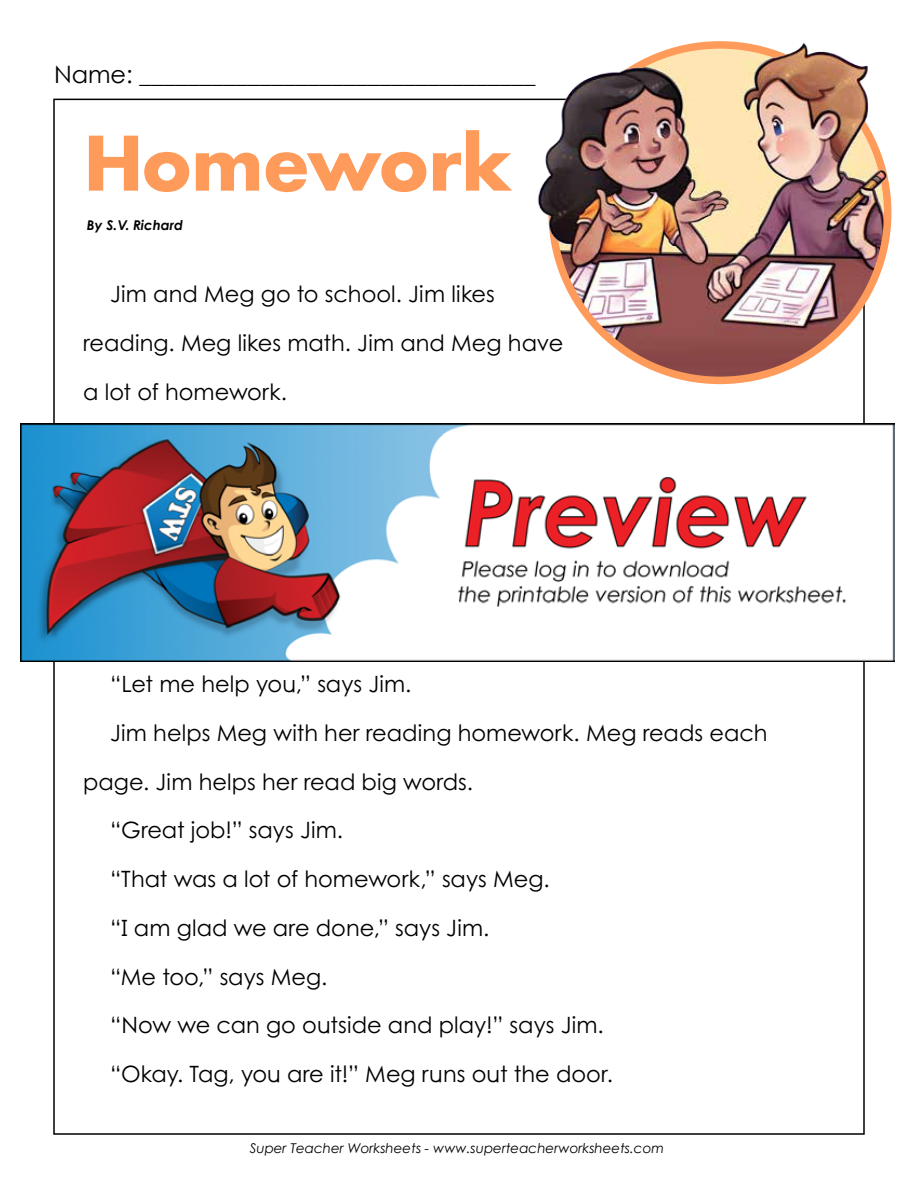
<style>
.page{position:relative;width:918px;height:1188px;background:#fff}
.page>*{position:absolute;margin:0;border:0;box-sizing:border-box;transform-origin:0 0}
.t1{font:700 82.5px "Aharoni";letter-spacing:-.01em;color:#fe9b5a}
.t2{font:24px "Century Gothic 2";color:#000}
.t3{font:22.5px/48.8px "Century STW4";color:#000}
.t4{font:italic 13.5px "Century Gothic 2";color:#000}
.t5{font:italic 700 13.5px "Century STW3";color:#000}
</style>
<div class="page">
<img style="left:552px;top:45px;width:336px;height:335px;border-radius:168px">
<img style="left:531px;top:41px;width:361px;height:216px">
<img style="left:21px;top:423px;width:873px;height:239px">
<p class="t2" style="left:54px;top:57px;width:483px">Name: _________________________________</p>
<h1 class="t1" style="left:83px;top:130px;width:431px">Homework</h1>
<p class="t5" style="left:87px;top:214px;width:98px">By S. V. Richard</p>
<p class="t3" style="left:83px;top:269px;width:482px;text-indent:27px">Jim and Meg go to school. Jim likes reading. Meg likes math. Jim and Meg have a lot of homework.</p>
<p class="t3" style="left:110px;top:659px;width:303px">“Let me help you,” says Jim.</p>
<p class="t3" style="left:110px;top:708px;width:659px">Jim helps Meg with her reading homework. Meg reads each</p>
<p class="t3" style="left:83px;top:757px;width:392px">page. Jim helps her read big words.</p>
<p class="t3" style="left:110px;top:805px;width:234px">“Great job!” says Jim.</p>
<p class="t3" style="left:110px;top:854px;width:441px">“That was a lot of homework,” says Meg.</p>
<p class="t3" style="left:110px;top:903px;width:381px">“I am glad we are done,” says Jim.</p>
<p class="t3" style="left:110px;top:952px;width:219px">“Me too,” says Meg.</p>
<p class="t3" style="left:110px;top:1001px;width:495px">“Now we can go outside and play!” says Jim.</p>
<p class="t3" style="left:110px;top:1049px;width:504px">“Okay. Tag, you are it!” Meg runs out the door.</p>
<p class="t4" style="left:250px;top:1139px;width:416px">Super Teacher Worksheets - www.superteacherworksheets.com</p>
</div>
